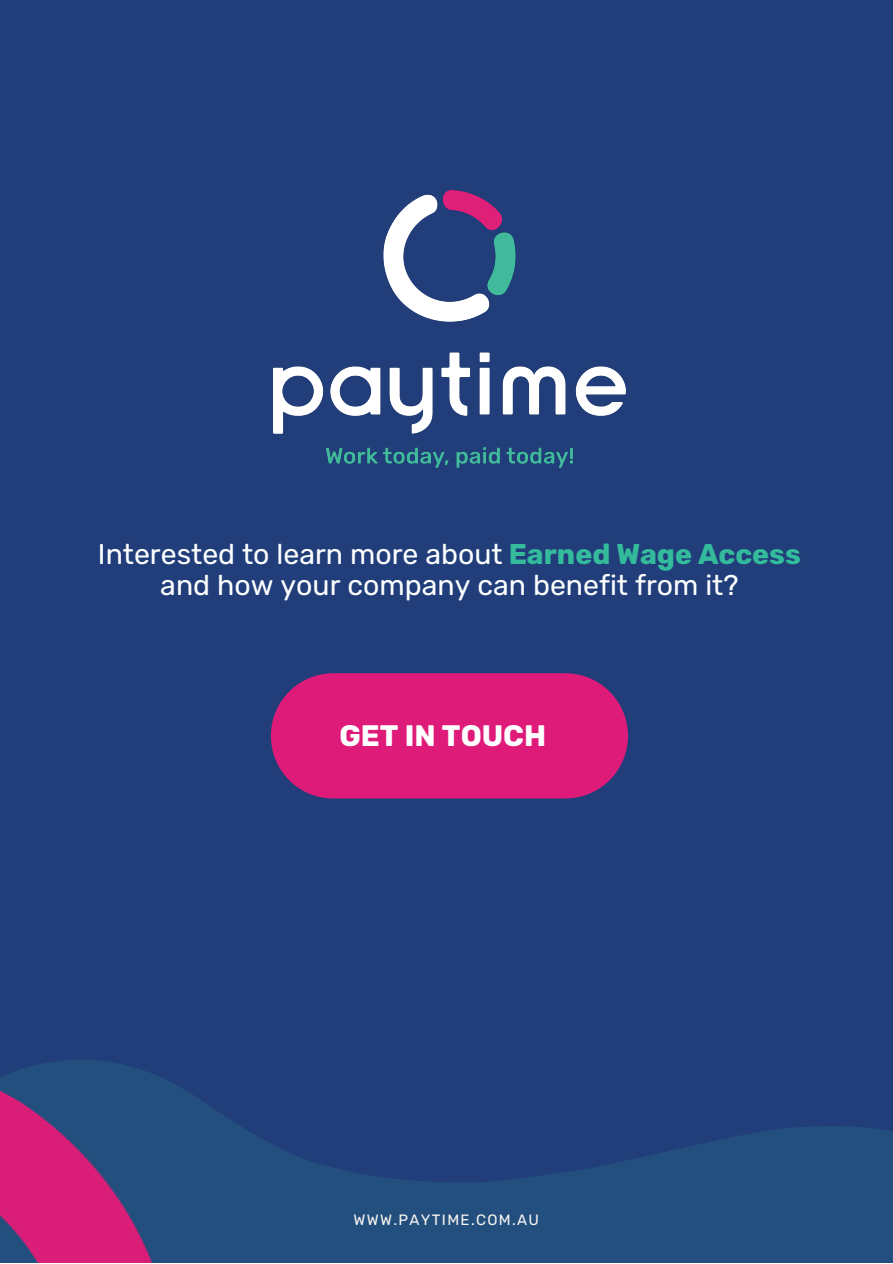
<style>
.page{position:relative;width:893px;height:1264px;background:#fff}
.page>*{position:absolute;margin:0;border:0;box-sizing:border-box;transform-origin:0 0}
.t1{font:700 29.55px "Rubik";color:#fff}
.t2{font:28.5px/31.5px "Rubik";color:#fdffff;text-align:center}
.t3{font:15px "Rubik";letter-spacing:.09em;color:#f8f6f1}
.s1{font-weight:700;color:#33bb9c}
</style>
<div class="page">
<div style="left:0;top:0;width:892px;height:1262px;background:#213e7b"></div>
<svg style="left:377px;top:1126px;width:515px;height:136px;fill:#234f7f"></svg>
<img style="left:0;top:1060px;width:377px;height:202px">
<div style="left:271px;top:673px;width:356px;height:125px;background:#df1b79;border-radius:63px"></div>
<img style="left:273px;top:190px;width:352px;height:278px">
<p class="t2" style="left:98px;top:538px;width:704px">Interested to learn more about <span class="s1">Earned Wage Access </span>and how your company can benefit from it?</p>
<p class="t1" style="left:339px;top:718px;width:208px">GET IN TOUCH</p>
<p class="t3" style="left:353px;top:1210px;width:187px">WWW.PAYTIME.COM.AU</p>
</div>
